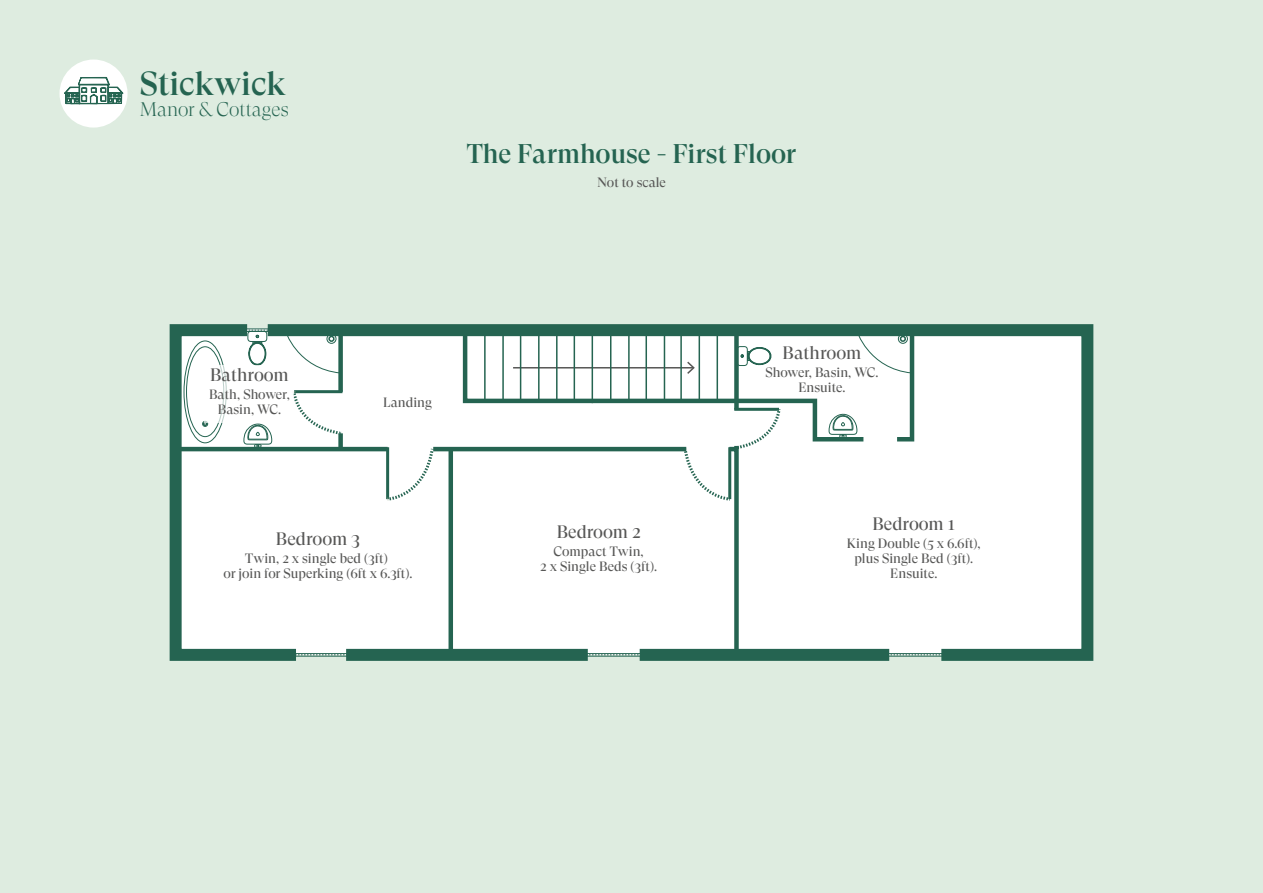
<style>
.page{position:relative;width:1263px;height:893px;background:#deece0}
.page>*{position:absolute;margin:0;border:0;box-sizing:border-box;transform-origin:0 0}
.t1{font:500 33px "GT Super Display";color:#256451}
.t2{font:500 27px "GT Super Display";color:#256451}
.t3{font:300 19.65px "GT Super Display";color:#256451}
.t4{font:18px "GT Super Display";color:#575756}
.t5{font:13.5px/15px "GT Super Display";color:#575756;text-align:center}
</style>
<div class="page">
<div style="left:60px;top:60px;width:68px;height:68px;background:#fff;border-radius:50%"></div>
<svg style="left:64px;top:73px;width:60px;height:32px"></svg>
<svg style="left:308px;top:324px;width:786px;height:337px;background:#e2eae8"></svg>
<svg style="left:169px;top:324px;width:139px;height:337px;background:#d7e3df"></svg>
<hr style="left:176px;top:447px;width:212px;height:4px;background:#256451">
<hr style="left:433px;top:447px;width:253px;height:4px;background:#256451">
<div style="left:448px;top:449px;width:5px;height:203px;background:#256451"></div>
<div style="left:338px;top:433px;width:5px;height:16px;background:#256451"></div>
<div style="left:338px;top:330px;width:5px;height:62px;background:#256451"></div>
<svg style="left:461px;top:326px;width:508px;height:333px;background:#eaf0ee"></svg>
<svg style="left:204px;top:329px;width:137px;height:45px;background:#cbdad5"></svg>
<div style="left:327px;top:334px;width:9px;height:10px;border:1px solid #256451;border-radius:50%"></div>
<div style="left:328px;top:336px;width:7px;height:6px;border:2px solid #256451;border-radius:50%"></div>
<hr style="left:484px;top:330px;width:2px;height:71px;background:#256451">
<hr style="left:502px;top:330px;width:2px;height:71px;background:#256451">
<hr style="left:520px;top:330px;width:1px;height:71px;background:#256451">
<hr style="left:538px;top:331px;width:2px;height:71px;background:#256451">
<hr style="left:556px;top:331px;width:1px;height:71px;background:#256451">
<hr style="left:574px;top:331px;width:1px;height:71px;background:#256451">
<hr style="left:591px;top:332px;width:2px;height:71px;background:#256451">
<hr style="left:610px;top:330px;width:1px;height:71px;background:#256451">
<hr style="left:628px;top:330px;width:2px;height:71px;background:#256451">
<hr style="left:645px;top:331px;width:2px;height:71px;background:#256451">
<hr style="left:664px;top:331px;width:1px;height:71px;background:#256451">
<hr style="left:680px;top:330px;width:2px;height:71px;background:#256451">
<hr style="left:698px;top:330px;width:2px;height:71px;background:#256451">
<hr style="left:716px;top:330px;width:2px;height:71px;background:#256451">
<div style="left:184px;top:341px;width:43px;height:102px;border:1px solid #256451;border-radius:50%"></div>
<div style="left:186px;top:346px;width:38px;height:91px;border:1px solid #256451;border-radius:50%"></div>
<svg style="left:202px;top:421px;width:6px;height:6px"></svg>
<div style="left:205px;top:365px;width:89px;height:57px;background:#fff"></div>
<h1 class="t1" style="left:140px;top:66px;width:148px">Stickwick</h1>
<h3 class="t3" style="left:140px;top:99px;width:150px">Manor &amp; Cottages</h3>
<h2 class="t2" style="left:467px;top:140px;width:331px">The Farmhouse - First Floor</h2>
<p class="t5" style="left:597px;top:176px;width:70px">Not to scale</p>
<h3 class="t4" style="left:210px;top:366px;width:80px">Bathroom</h3>
<p class="t5" style="left:209px;top:388px;width:82px">Bath, Shower,<br>Basin, WC.</p>
<p class="t5" style="left:383px;top:395px;width:50px">Landing</p>
<h3 class="t4" style="left:276px;top:530px;width:86px">Bedroom 3</h3>
<p class="t5" style="left:223px;top:552px;width:191px">Twin, 2 x single bed (3ft)<br>or join for Superking (6ft x 6.3ft).</p>
<h3 class="t4" style="left:557px;top:522px;width:85px">Bedroom 2</h3>
<p class="t5" style="left:540px;top:544px;width:118px">Compact Twin,<br>2 x Single Beds (3ft).</p>
<h3 class="t4" style="left:783px;top:344px;width:80px">Bathroom</h3>
<p class="t5" style="left:765px;top:366px;width:114px">Shower, Basin, WC.<br>Ensuite.</p>
<h3 class="t4" style="left:872px;top:515px;width:84px">Bedroom 1</h3>
<p class="t5" style="left:847px;top:537px;width:136px">King Double (5 x 6.6ft), plus Single Bed (3ft).<br>Ensuite.</p>
</div>
